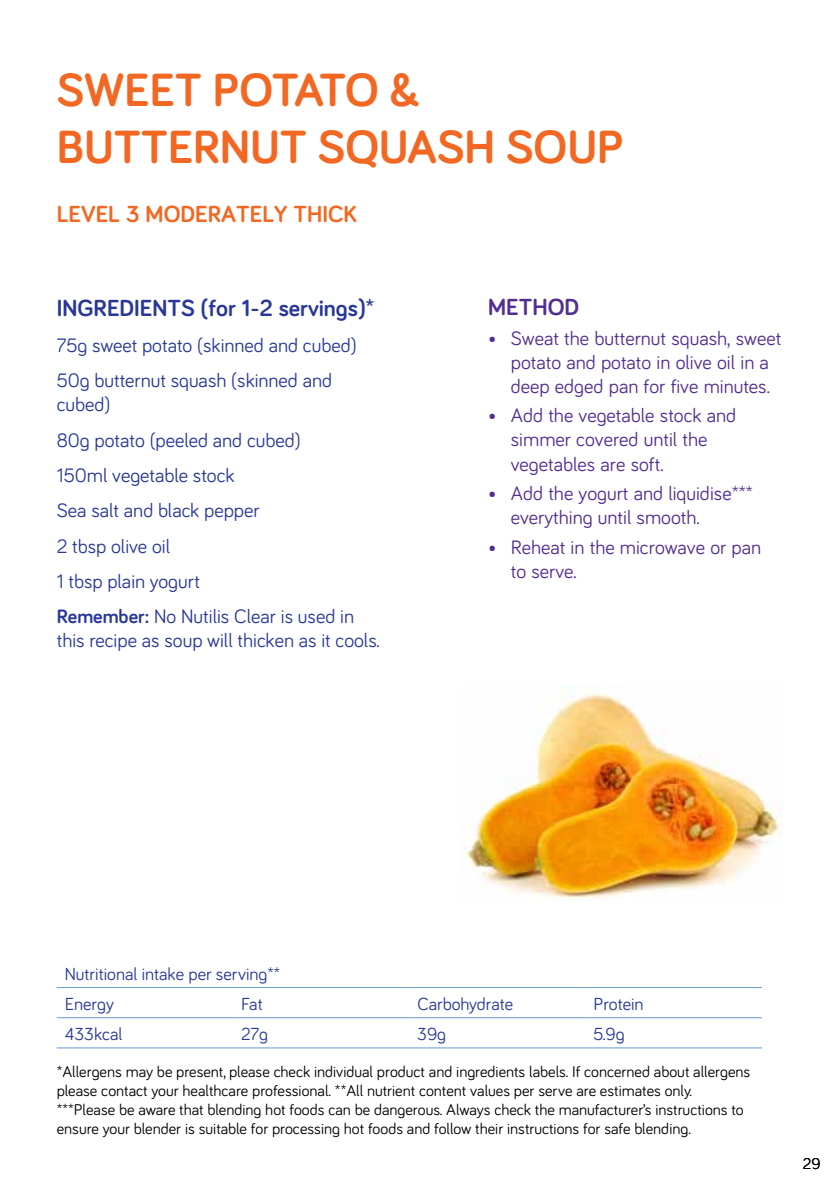
<style>
.page{position:relative;width:840px;height:1191px;background:#fff}
.page>*{position:absolute;margin:0;border:0;box-sizing:border-box;transform-origin:0 0}
.t1{font:700 48px/57.6px "Bariol";color:#f26722}
.t2{font:700 24px "Bariol";color:#293896}
.t3{font:700 24px "Bariol";color:#f26722}
.t4{font:700 24px "Bariol";color:#522e91}
.t5{font:20px/24px "Bariol";color:#522e91}
.t6{font:20px/35.4px "Bariol";color:#293896}
.t7{font:18px/30.2px "Bariol";color:#293896}
.t8{font:16px/19.2px "Bariol";color:#000}
.s1{font-weight:700}
</style>
<div class="page">
<hr style="left:57px;top:987px;width:176px;height:1px;background:#659ad2">
<hr style="left:233px;top:987px;width:176px;height:1px;background:#659ad2">
<hr style="left:409px;top:987px;width:176px;height:1px;background:#659ad2">
<hr style="left:585px;top:987px;width:176px;height:1px;background:#659ad2">
<hr style="left:57px;top:1017px;width:176px;height:1px;background:#659ad2">
<hr style="left:233px;top:1017px;width:176px;height:1px;background:#659ad2">
<hr style="left:409px;top:1017px;width:176px;height:1px;background:#659ad2">
<hr style="left:585px;top:1017px;width:176px;height:1px;background:#659ad2">
<hr style="left:57px;top:1047px;width:176px;height:1px;background:#659ad2">
<hr style="left:233px;top:1047px;width:176px;height:1px;background:#659ad2">
<hr style="left:409px;top:1047px;width:176px;height:1px;background:#659ad2">
<hr style="left:585px;top:1047px;width:176px;height:1px;background:#659ad2">
<img style="left:459px;top:693px;width:323px;height:207px">
<h1 class="t1" style="left:57px;top:59px;width:568px">SWEET POTATO &amp;<br>BUTTERNUT SQUASH SOUP</h1>
<h2 class="t3" style="left:57px;top:198px;width:301px">LEVEL 3 MODERATELY THICK</h2>
<h2 class="t2" style="left:57px;top:292px;width:319px">INGREDIENTS (for 1-2 servings)*</h2>
<p class="t6" style="left:57px;top:326px;width:301px">75g sweet potato (skinned and cubed)<br>50g butternut squash (skinned and</p>
<p class="t6" style="left:57px;top:386px;width:299px">cubed)<br>80g potato (peeled and cubed)<br>150ml vegetable stock<br>Sea salt and black pepper<br>2 tbsp olive oil<br>1 tbsp plain yogurt<br><span class="s1">Remember:</span> No Nutilis Clear is used in</p>
<p class="t6" style="left:57px;top:622px;width:324px">this recipe as soup will thicken as it cools.</p>
<h2 class="t4" style="left:488px;top:291px;width:93px">METHOD</h2>
<p class="t5" style="left:488px;top:325px;width:294px;text-align:center">• Sweat the butternut squash, sweet potato and potato in olive oil in a deep edged pan for five minutes.</p>
<p class="t5" style="left:510px;top:403px;width:227px;text-indent:-23px">• Add the vegetable stock and simmer covered until the vegetables are soft.</p>
<p class="t5" style="left:510px;top:480px;width:244px;text-indent:-23px">• Add the yogurt and liquidise*** everything until smooth.</p>
<p class="t5" style="left:510px;top:534px;width:252px;text-indent:-23px">• Reheat in the microwave or pan to serve.</p>
<p class="t7" style="left:65px;top:957px;width:217px">Nutritional intake per serving**<br>Energy</p>
<p class="t7" style="left:241px;top:987px;width:23px">Fat</p>
<p class="t7" style="left:417px;top:987px;width:97px">Carbohydrate</p>
<p class="t7" style="left:593px;top:987px;width:51px">Protein</p>
<p class="t7" style="left:65px;top:1018px;width:59px">433kcal</p>
<p class="t7" style="left:241px;top:1018px;width:29px">27g</p>
<p class="t7" style="left:417px;top:1018px;width:30px">39g</p>
<p class="t7" style="left:593px;top:1018px;width:33px">5.9g</p>
<p class="t8" style="left:57px;top:1061px;width:694px">*Allergens may be present, please check individual product and ingredients labels. If concerned about allergens please contact your healthcare professional. **All nutrient content values per serve are estimates only. ***Please be aware that blending hot foods can be dangerous. Always check the manufacturer’s instructions to ensure your blender is suitable for processing hot foods and follow their instructions for safe blending.</p>
<p class="t8" style="left:802px;top:1153px;width:19px">29</p>
</div>
